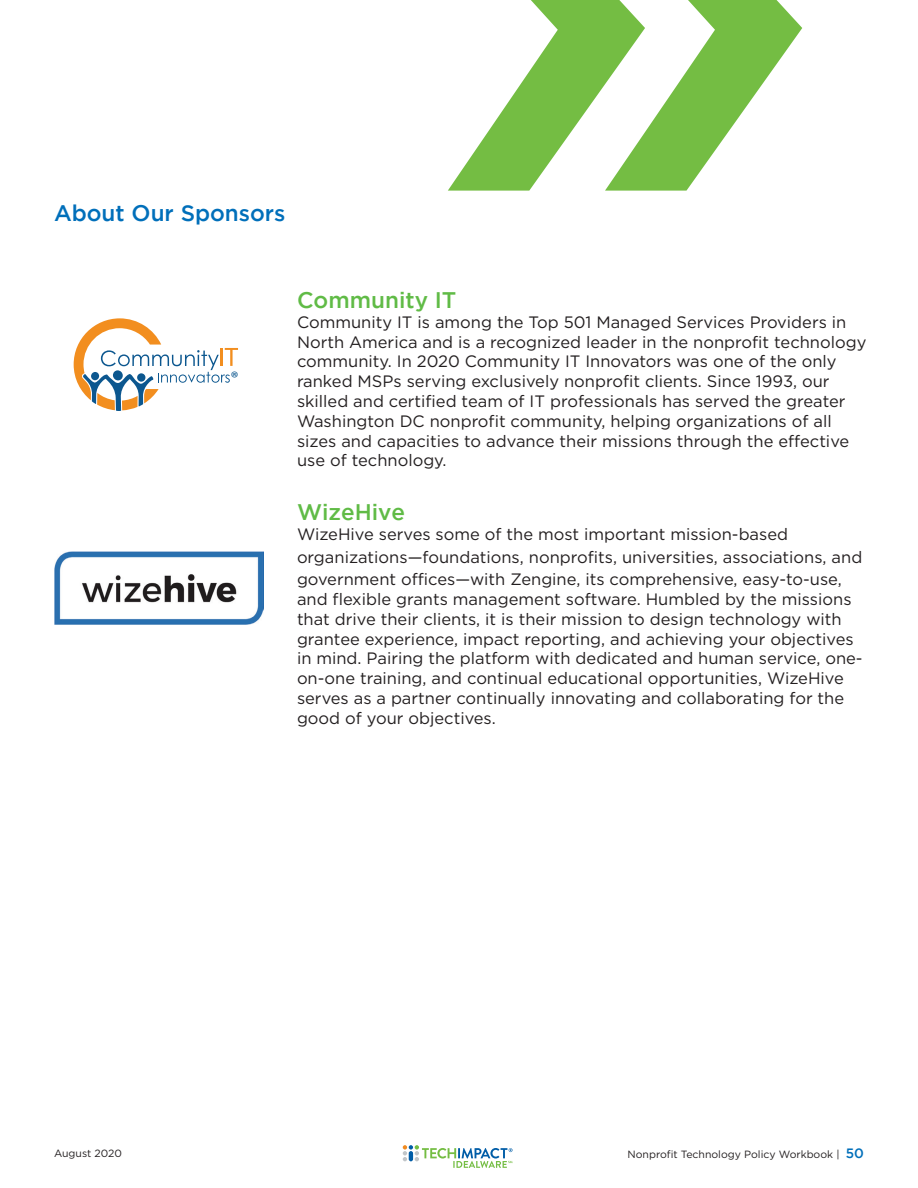
<style>
.page{position:relative;width:918px;height:1188px;background:#fff}
.page>*{position:absolute;margin:0;border:0;box-sizing:border-box;transform-origin:0 0}
.t1{font:500 22.5px "Gotham";color:#60bb46}
.t2{font:500 22.5px "Gotham";color:#006fba}
.t3{font:18.3px "Myriad Pro";color:#0c578f}
.t4{font:16.5px/19.8px "Gotham";color:#231f20}
.t5{font:10.5px "Gotham";color:#231f20}
.s1{font-weight:500;font-size:13.5px;color:#006fba}
</style>
<div class="page">
<svg style="left:403px;top:1145px;width:110px;height:23px"></svg>
<svg style="left:448px;top:0;width:354px;height:191px"></svg>
<svg style="left:74px;top:318px;width:164px;height:93px"></svg>
<img style="left:54px;top:551px;width:209px;height:73px">
<h1 class="t2" style="left:54px;top:200px;width:233px">About Our Sponsors</h1>
<p class="t3" style="left:231px;top:366px;width:9px">®</p>
<h1 class="t1" style="left:297px;top:287px;width:161px">Community IT</h1>
<p class="t4" style="left:297px;top:312px;width:571px">Community IT is among the Top 501 Managed Services Providers in North America and is a recognized leader in the nonprofit technology community. In 2020 Community IT Innovators was one of the only ranked MSPs serving exclusively nonprofit clients. Since 1993, our skilled and certified team of IT professionals has served the greater Washington DC nonprofit community, helping organizations of all sizes and capacities to advance their missions through the effective use of technology.</p>
<h1 class="t1" style="left:297px;top:500px;width:110px">WizeHive</h1>
<p class="t4" style="left:297px;top:523px;width:567px;line-height:22.5px">WizeHive serves some of the most important mission-based organizations—foundations, nonprofits, universities, associations, and government offices—with Zengine, its comprehensive, easy-to-use,</p>
<p class="t4" style="left:297px;top:589px;width:567px">and flexible grants management software. Humbled by the missions that drive their clients, it is their mission to design technology with grantee experience, impact reporting, and achieving your objectives in mind. Pairing the platform with dedicated and human service, one&shy;on-one training, and continual educational opportunities, WizeHive serves as a partner continually innovating and collaborating for the good of your objectives.</p>
<p class="t5" style="left:54px;top:1147px;width:70px">August 2020</p>
<p class="t5" style="left:628px;top:1148px;width:238px">Nonprofit Technology Policy Workbook | <span class="s1">50</span></p>
</div>
